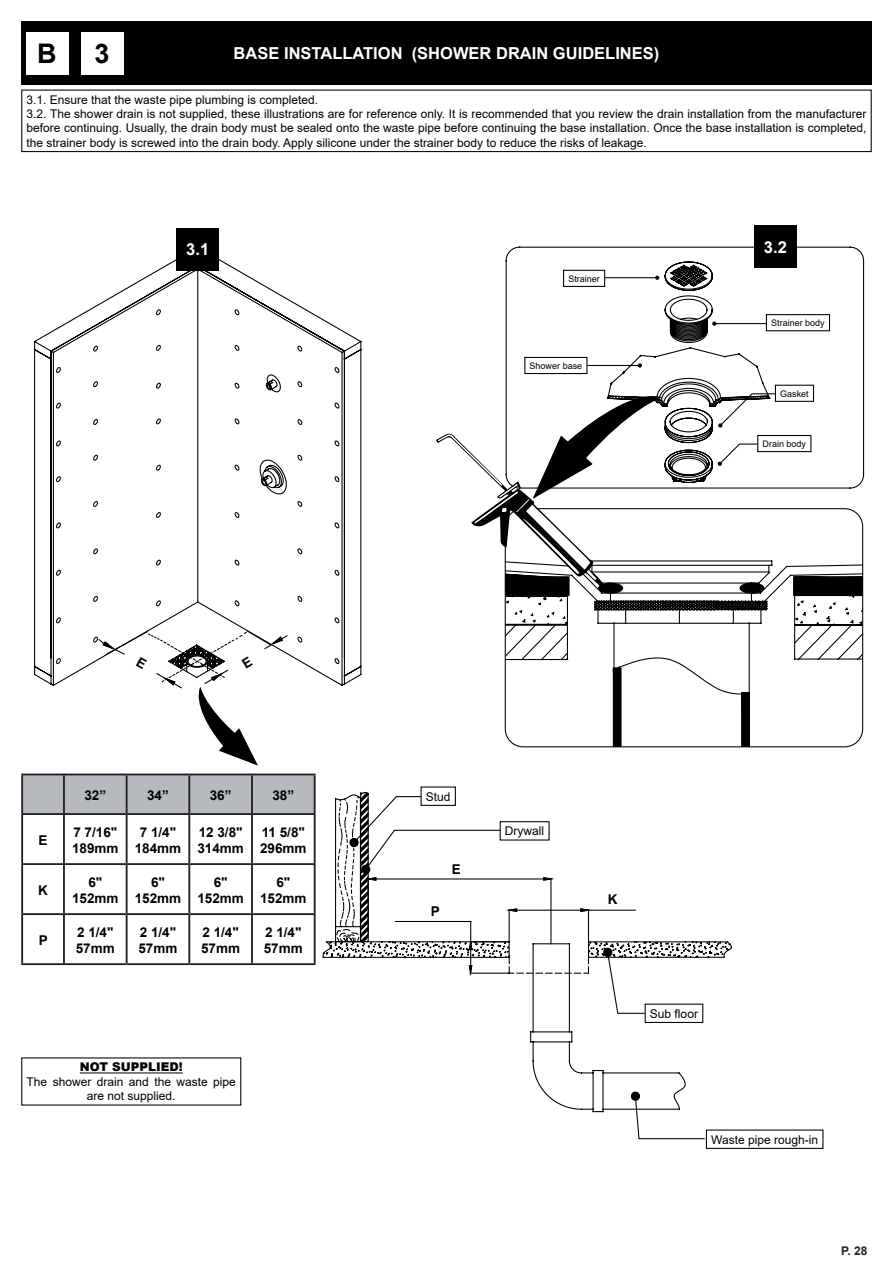
<style>
.page{position:relative;width:893px;height:1263px;background:#fff}
.page>*{position:absolute;margin:0;border:0;box-sizing:border-box;transform-origin:0 0}
.t1{font:700 27px "Arial";color:#000}
.t2{font:700 16.5px "Arial";color:#fff}
.t3{font:700 13.5px "Arial";color:#000}
.t4{font:12px/14.4px "Arial";color:#000;text-align:center}
.t5{font:900 12px "Arial";color:#000}
.t6{font:700 12px "Arial";color:#231f20}
.t7{font:9px "Arial";color:#000}
</style>
<div class="page">
<svg style="left:34px;top:259px;width:328px;height:427px"></svg>
<div style="left:23px;top:775px;width:291px;height:38px;background:#b6b9bd"></div>
<hr style="left:21px;top:773px;width:43px;height:2px;background:#231f20">
<hr style="left:21px;top:775px;width:2px;height:38px;background:#231f20">
<hr style="left:64px;top:773px;width:63px;height:2px;background:#231f20">
<hr style="left:63px;top:775px;width:2px;height:38px;background:#231f20">
<hr style="left:127px;top:773px;width:62px;height:2px;background:#231f20">
<hr style="left:126px;top:775px;width:2px;height:38px;background:#231f20">
<hr style="left:189px;top:773px;width:63px;height:2px;background:#231f20">
<hr style="left:188px;top:775px;width:2px;height:38px;background:#231f20">
<hr style="left:252px;top:773px;width:64px;height:2px;background:#231f20">
<hr style="left:251px;top:775px;width:2px;height:38px;background:#231f20">
<hr style="left:314px;top:775px;width:2px;height:38px;background:#231f20">
<hr style="left:21px;top:813px;width:43px;height:2px;background:#231f20">
<hr style="left:21px;top:815px;width:2px;height:48px;background:#231f20">
<hr style="left:64px;top:813px;width:63px;height:2px;background:#231f20">
<hr style="left:63px;top:815px;width:2px;height:48px;background:#231f20">
<hr style="left:127px;top:813px;width:62px;height:2px;background:#231f20">
<hr style="left:126px;top:815px;width:2px;height:48px;background:#231f20">
<hr style="left:189px;top:813px;width:63px;height:2px;background:#231f20">
<hr style="left:188px;top:815px;width:2px;height:48px;background:#231f20">
<hr style="left:252px;top:813px;width:64px;height:2px;background:#231f20">
<hr style="left:251px;top:815px;width:2px;height:48px;background:#231f20">
<hr style="left:314px;top:815px;width:2px;height:48px;background:#231f20">
<hr style="left:21px;top:863px;width:43px;height:2px;background:#231f20">
<hr style="left:21px;top:865px;width:2px;height:48px;background:#231f20">
<hr style="left:64px;top:863px;width:63px;height:2px;background:#231f20">
<hr style="left:63px;top:865px;width:2px;height:48px;background:#231f20">
<hr style="left:127px;top:863px;width:62px;height:2px;background:#231f20">
<hr style="left:126px;top:865px;width:2px;height:48px;background:#231f20">
<hr style="left:189px;top:863px;width:63px;height:2px;background:#231f20">
<hr style="left:188px;top:865px;width:2px;height:48px;background:#231f20">
<hr style="left:252px;top:863px;width:64px;height:2px;background:#231f20">
<hr style="left:251px;top:865px;width:2px;height:48px;background:#231f20">
<hr style="left:314px;top:865px;width:2px;height:48px;background:#231f20">
<hr style="left:21px;top:913px;width:43px;height:2px;background:#231f20">
<hr style="left:21px;top:915px;width:2px;height:48px;background:#231f20">
<hr style="left:64px;top:913px;width:63px;height:2px;background:#231f20">
<hr style="left:63px;top:915px;width:2px;height:48px;background:#231f20">
<hr style="left:127px;top:913px;width:62px;height:2px;background:#231f20">
<hr style="left:126px;top:915px;width:2px;height:48px;background:#231f20">
<hr style="left:189px;top:913px;width:63px;height:2px;background:#231f20">
<hr style="left:188px;top:915px;width:2px;height:48px;background:#231f20">
<hr style="left:252px;top:913px;width:64px;height:2px;background:#231f20">
<hr style="left:251px;top:915px;width:2px;height:48px;background:#231f20">
<hr style="left:314px;top:915px;width:2px;height:48px;background:#231f20">
<hr style="left:21px;top:963px;width:43px;height:2px;background:#231f20">
<hr style="left:64px;top:963px;width:63px;height:2px;background:#231f20">
<hr style="left:127px;top:963px;width:62px;height:2px;background:#231f20">
<hr style="left:189px;top:963px;width:63px;height:2px;background:#231f20">
<hr style="left:252px;top:963px;width:64px;height:2px;background:#231f20">
<svg style="left:505px;top:246px;width:360px;height:234px"></svg>
<hr style="left:80px;top:1072px;width:103px;height:1px;background:#000">
<svg style="left:436px;top:261px;width:427px;height:486px"></svg>
<div style="left:21px;top:21px;width:851px;height:64px;background:#000"></div>
<div style="left:21px;top:90px;width:851px;height:62px;border:1px solid #000"></div>
<div style="left:26px;top:32px;width:42px;height:42px;background:#fff"></div>
<div style="left:754px;top:225px;width:43px;height:43px;background:#000"></div>
<div style="left:176px;top:228px;width:43px;height:42px;background:#000"></div>
<svg style="left:322px;top:954px;width:382px;height:159px"></svg>
<svg style="left:631px;top:1090px;width:74px;height:50px"></svg>
<svg style="left:323px;top:786px;width:409px;height:228px"></svg>
<div style="left:421px;top:787px;width:34px;height:18px;background:#fff"></div>
<div style="left:421px;top:786px;width:35px;height:20px;border:1px solid #000"></div>
<div style="left:500px;top:822px;width:49px;height:18px;background:#fff"></div>
<div style="left:500px;top:821px;width:50px;height:19px;border:1px solid #000"></div>
<div style="left:645px;top:1004px;width:58px;height:18px;background:#fff"></div>
<div style="left:645px;top:1004px;width:58px;height:19px;border:1px solid #000"></div>
<div style="left:706px;top:1129px;width:117px;height:20px;border:1px solid #000"></div>
<div style="left:81px;top:32px;width:42px;height:42px;background:#fff"></div>
<svg style="left:98px;top:630px;width:190px;height:135px"></svg>
<p class="t1" style="left:95px;top:34px;width:17px">3</p>
<p class="t1" style="left:37px;top:34px;width:21px">B</p>
<p class="t2" style="left:234px;top:42px;width:427px">BASE INSTALLATION (SHOWER DRAIN GUIDELINES)</p>
<p class="t4" style="left:27px;top:92px;width:293px">3.1. Ensure that the waste pipe plumbing is completed.</p>
<p class="t4" style="left:27px;top:107px;width:841px;text-align:justify">3.2. The shower drain is not supplied, these illustrations are for reference only. It is recommended that you review the drain installation from the manufacturer before continuing. Usually, the drain body must be sealed onto the waste pipe before continuing the base installation. Once the base installation is completed, the strainer body is screwed into the drain body. Apply silicone under the strainer body to reduce the risks of leakage.</p>
<p class="t2" style="left:186px;top:238px;width:24px">3.1</p>
<p class="t2" style="left:764px;top:235px;width:24px">3.2</p>
<p class="t7" style="left:568px;top:272px;width:33px">Strainer</p>
<p class="t7" style="left:530px;top:359px;width:54px">Shower base</p>
<p class="t7" style="left:771px;top:317px;width:55px">Strainer body</p>
<p class="t7" style="left:780px;top:387px;width:30px">Gasket</p>
<p class="t7" style="left:763px;top:437px;width:45px">Drain body</p>
<p class="t3" style="left:39px;top:831px;width:11px">E</p>
<p class="t3" style="left:38px;top:881px;width:11px">K</p>
<p class="t3" style="left:39px;top:931px;width:11px">P</p>
<p class="t3" style="left:84px;top:786px;width:23px">32”</p>
<p class="t3" style="left:147px;top:786px;width:23px">34”</p>
<p class="t3" style="left:210px;top:786px;width:23px">36”</p>
<p class="t3" style="left:272px;top:786px;width:23px">38”</p>
<p class="t3" style="left:73px;top:822px;width:45px">7 7/16"</p>
<p class="t3" style="left:72px;top:839px;width:48px">189mm</p>
<p class="t3" style="left:140px;top:822px;width:38px">7 1/4"</p>
<p class="t3" style="left:135px;top:839px;width:48px">184mm</p>
<p class="t3" style="left:199px;top:822px;width:45px">12 3/8"</p>
<p class="t3" style="left:197px;top:839px;width:48px">314mm</p>
<p class="t3" style="left:262px;top:822px;width:45px">11 5/8"</p>
<p class="t3" style="left:260px;top:839px;width:48px">296mm</p>
<p class="t3" style="left:88px;top:872px;width:15px">6"</p>
<p class="t3" style="left:72px;top:889px;width:48px">152mm</p>
<p class="t3" style="left:151px;top:872px;width:15px">6"</p>
<p class="t3" style="left:135px;top:889px;width:48px">152mm</p>
<p class="t3" style="left:214px;top:872px;width:15px">6"</p>
<p class="t3" style="left:197px;top:889px;width:48px">152mm</p>
<p class="t3" style="left:276px;top:872px;width:15px">6"</p>
<p class="t3" style="left:260px;top:889px;width:48px">152mm</p>
<p class="t3" style="left:77px;top:922px;width:38px">2 1/4"</p>
<p class="t3" style="left:76px;top:939px;width:41px">57mm</p>
<p class="t3" style="left:140px;top:922px;width:38px">2 1/4"</p>
<p class="t3" style="left:138px;top:939px;width:41px">57mm</p>
<p class="t3" style="left:202px;top:922px;width:38px">2 1/4"</p>
<p class="t3" style="left:201px;top:939px;width:41px">57mm</p>
<p class="t3" style="left:265px;top:922px;width:38px">2 1/4"</p>
<p class="t3" style="left:264px;top:939px;width:41px">57mm</p>
<p class="t5" style="left:80px;top:1058px;width:104px">NOT SUPPLIED!</p>
<p class="t4" style="left:27px;top:1074px;width:211px">The shower drain and the waste pipe are not supplied.</p>
<p class="t4" style="left:426px;top:789px;width:26px">Stud</p>
<p class="t3" style="left:431px;top:902px;width:11px">P</p>
<p class="t3" style="left:452px;top:860px;width:11px">E</p>
<p class="t4" style="left:505px;top:824px;width:41px">Drywall</p>
<p class="t3" style="left:608px;top:889px;width:11px">K</p>
<p class="t4" style="left:650px;top:1006px;width:50px">Sub floor</p>
<p class="t4" style="left:711px;top:1132px;width:108px">Waste pipe rough-in</p>
<p class="t6" style="left:841px;top:1242px;width:28px">P. 28</p>
</div>
